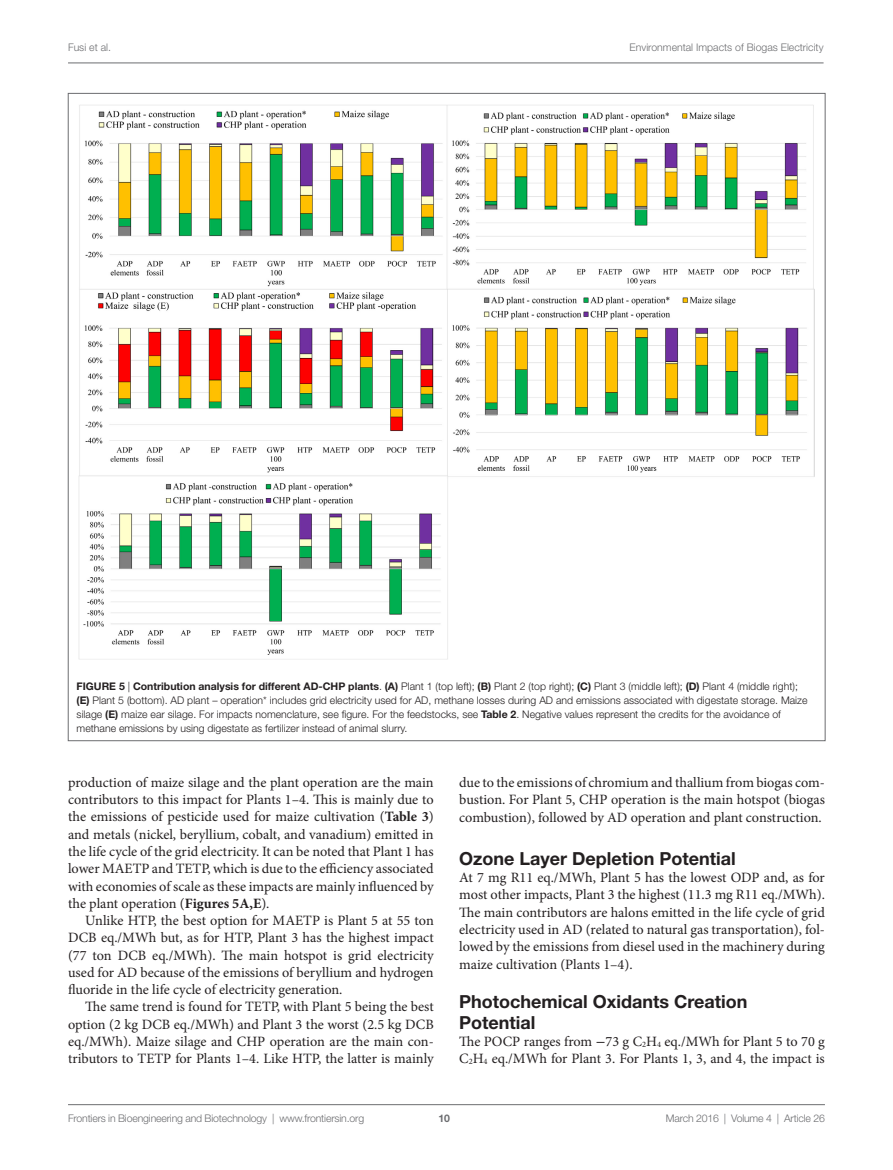
<style>
.page{position:relative;width:893px;height:1170px;background:#fff}
.page>*{position:absolute;margin:0;border:0;box-sizing:border-box;transform-origin:0 0}
.t1{font:700 18px/21px "Helvetica Neue LT Std";color:#231f20}
.t2{font:14.25px/17.2px "Minion Pro";color:#231f20;text-align:justify}
.t3{font:300 10.5px/14.2px "Helvetica Neue LT Std";color:#231f20}
.t4{font:300 10.5px "Helvetica Neue LT Std";letter-spacing:-.015em;color:#6c6d70}
.t5{font:700 10.5px "Helvetica Neue LT Std";color:#6c6d70}
.s1{font-weight:700}
.s2{font-family:"STIX General"}
</style>
<div class="page">
<img style="left:79px;top:105px;width:736px;height:554px">
<hr style="left:68px;top:1104px;width:757px;height:1px;background:#6c6d70">
<hr style="left:68px;top:63px;width:756px;height:1px;background:#6c6d70">
<p class="t4" style="left:68px;top:41px;width:44px">Fusi et al.</p>
<p class="t4" style="left:630px;top:41px;width:195px">Environmental Impacts of Biogas Electricity</p>
<p class="t3" style="left:77px;top:678px;width:732px"><span class="s1">FIG URE 5</span> | <span class="s1">Contribution analysis for different AD-CH P plants</span>. <span class="s1">(A)</span> Plant 1 (top left); <span class="s1">(B)</span> Plant 2 (top right); <span class="s1">(C)</span> Plant 3 (middle left); <span class="s1">(D)</span> Plant 4 (middle right); <span class="s1">(E)</span> Plant 5 (bottom). AD plant – operation* includes grid electricity used for AD, methane losses during AD and emissions associated with digestate storage. Maize silage <span class="s1">(E)</span> maize ear silage. For impacts nomenclature, see figure. For the feedstocks, see <span class="s1">Table 2</span>. Negative values represent the credits for the avoidance of methane emissions by using digestate as fertilizer instead of animal slurry.</p>
<p class="t2" style="left:68px;top:773px;width:367px">production of maize silage and the plant operation are the main contributors to this impact for Plants 1–4. This is mainly due to the emissions of pesticide used for maize cultivation (<span class="s1">Table 3</span>) and metals (nickel, beryllium, cobalt, and vanadium) emitted in the life cycle of the grid electricity. It can be noted that Plant 1 has lower MAETP and TETP, which is due to the efficiency associated with economies of scale as these impacts are mainly influenced by the plant operation (<span class="s1">Figures 5A,E</span>).</p>
<p class="t2" style="left:68px;top:911px;width:367px;text-indent:17px">Unlike HTP, the best option for MAETP is Plant 5 at 55 ton DCB eq./MWh but, as for HTP, Plant 3 has the highest impact (77 ton DCB eq./MWh). The main hotspot is grid electricity used for AD because of the emissions of beryllium and hydrogen fluoride in the life cycle of electricity generation.</p>
<p class="t2" style="left:68px;top:998px;width:367px;text-indent:17px">The same trend is found for TETP, with Plant 5 being the best option (2 kg DCB eq./MWh) and Plant 3 the worst (2.5 kg DCB eq./MWh). Maize silage and CHP operation are the main con&shy;tributors to TETP for Plants 1–4. Like HTP, the latter is mainly</p>
<p class="t2" style="left:459px;top:773px;width:367px">due to the emissions of chromium and thallium from biogas com&shy;bustion. For Plant 5, CHP operation is the main hotspot (biogas combustion), followed by AD operation and plant construction.</p>
<p class="t1" style="left:459px;top:847px;width:278px">Ozone Layer Depletion Potential</p>
<p class="t2" style="left:459px;top:869px;width:367px">At 7 mg R11 eq./MWh, Plant 5 has the lowest ODP and, as for most other impacts, Plant 3 the highest (11.3 mg R11 eq./MWh).<br>The main contributors are halons emitted in the life cycle of grid electricity used in AD (related to natural gas transportation), fol&shy;lowed by the emissions from diesel used in the machinery during maize cultivation (Plants 1–4).</p>
<p class="t1" style="left:459px;top:990px;width:290px">Photochemical Oxidants Creation<br>Potential</p>
<p class="t2" style="left:459px;top:1032px;width:367px">The POCP ranges from <span class="s2">−</span>73 g C<sub>2</sub>H<sub>4</sub> eq./MWh for Plant 5 to 70 g<br>C<sub>2</sub>H<sub>4</sub> eq./MWh for Plant 3. For Plants 1, 3, and 4, the impact is</p>
<p class="t4" style="left:68px;top:1111px;width:298px">Frontiers in Bioengineering and Biotechnology | www.frontiersin.org</p>
<p class="t5" style="left:439px;top:1111px;width:13px">10</p>
<p class="t4" style="left:666px;top:1111px;width:161px">March 2016 | Volume 4 | Article 26</p>
</div>
